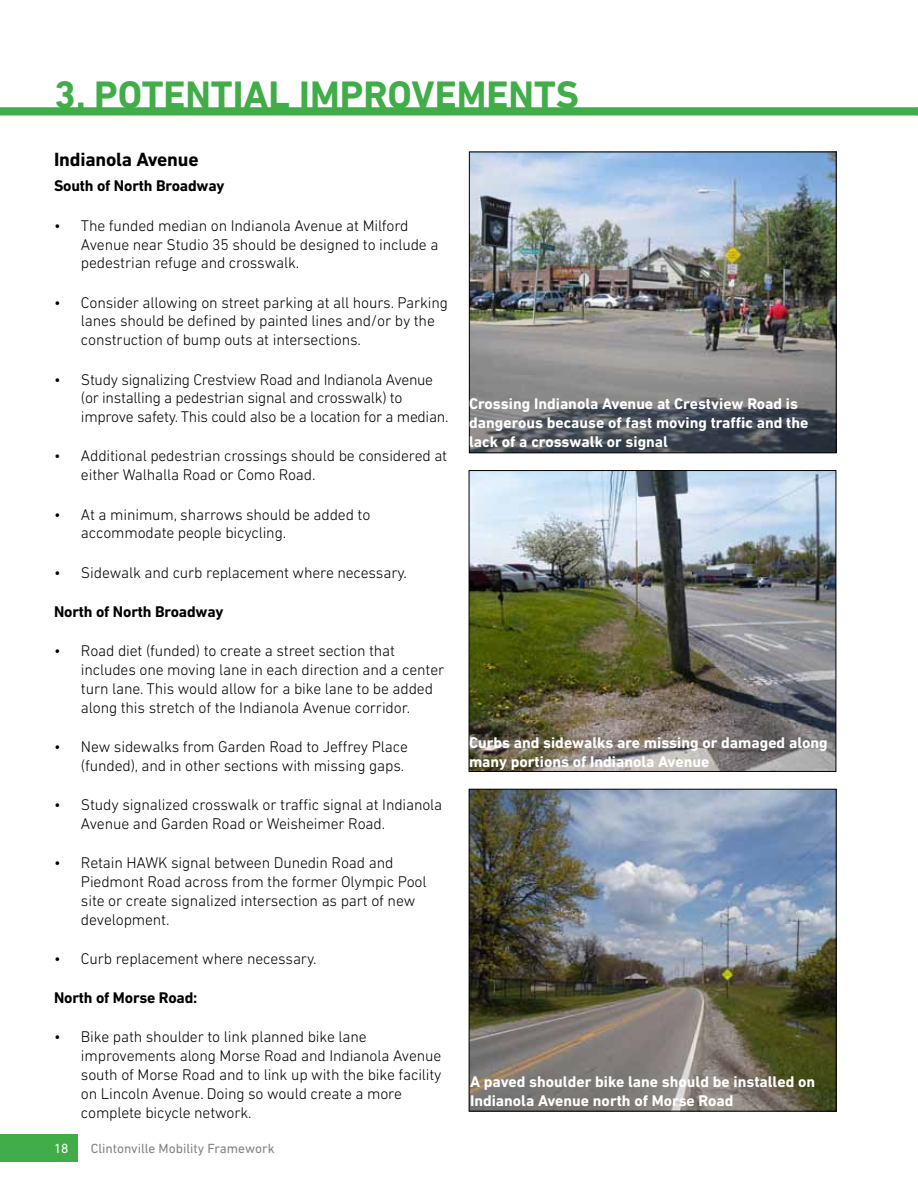
<style>
.page{position:relative;width:918px;height:1188px;background:#fff}
.page>*{position:absolute;margin:0;border:0;box-sizing:border-box;transform-origin:0 0}
.t1{font:700 39px "DIN Next LT Pro";color:#41ad49}
.t2{font:700 19.5px "DIN Next LT Pro";letter-spacing:-.01em;color:#000}
.t3{font:300 15.75px/18.9px "DIN Next LT Pro";letter-spacing:-.01em;color:#000}
.t4{font:700 15.75px/18.9px "DIN Next LT Pro";color:#fff}
.t5{font:700 15.75px "DIN Next LT Pro";letter-spacing:-.01em;color:#000}
.t6{font:13.5px "DIN Next LT Pro";color:#808285}
.t7{font:13.5px "DIN Next LT Pro";color:#fff}
</style>
<div class="page">
<div style="left:0;top:1134px;width:78px;height:28px;background:#41ad49"></div>
<div style="left:0;top:108px;width:918px;height:7px;background:#41ad49"></div>
<div style="left:0;top:107px;width:918px;height:9px;border:2px solid #41ad49"></div>
<img style="left:471px;top:472px;width:363px;height:298px">
<div style="left:469px;top:470px;width:367px;height:302px;border:1px solid #000"></div>
<img style="left:471px;top:791px;width:363px;height:318px">
<div style="left:469px;top:789px;width:367px;height:322px;border:1px solid #000"></div>
<img style="left:471px;top:154px;width:363px;height:297px">
<div style="left:469px;top:152px;width:367px;height:301px;border:1px solid #000"></div>
<h1 class="t1" style="left:54px;top:72px;width:527px">3. POTENTIAL IMPROVEMENTS</h1>
<p class="t2" style="left:54px;top:148px;width:146px">Indianola Avenue</p>
<p class="t5" style="left:54px;top:177px;width:172px">South of North Broadway</p>
<p class="t3" style="left:81px;top:216px;width:359px;text-indent:-27px">• The funded median on Indianola Avenue at Milford<br>Avenue near Studio 35 should be designed to include a pedestrian refuge and crosswalk.</p>
<p class="t3" style="left:81px;top:293px;width:369px;text-indent:-27px">• Consider allowing on street parking at all hours. Parking lanes should be defined by painted lines and/or by the construction of bump outs at intersections.</p>
<p class="t3" style="left:81px;top:370px;width:369px;text-indent:-27px">• Study signalizing Crestview Road and Indianola Avenue (or installing a pedestrian signal and crosswalk) to improve safety. This could also be a location for a median.</p>
<p class="t3" style="left:81px;top:447px;width:368px;text-indent:-27px">• Additional pedestrian crossings should be considered at either Walhalla Road or Como Road.</p>
<p class="t3" style="left:81px;top:505px;width:291px;text-indent:-27px">• At a minimum, sharrows should be added to accommodate people bicycling.</p>
<p class="t3" style="left:54px;top:563px;width:355px">• Sidewalk and curb replacement where necessary.</p>
<p class="t5" style="left:54px;top:602px;width:171px">North of North Broadway</p>
<p class="t3" style="left:81px;top:641px;width:365px;text-indent:-27px">• Road diet (funded) to create a street section that includes one moving lane in each direction and a center turn lane. This would allow for a bike lane to be added along this stretch of the Indianola Avenue corridor.</p>
<p class="t3" style="left:54px;top:737px;width:355px;text-align:right">• New sidewalks from Garden Road to Jeffrey Place (funded), and in other sections with missing gaps.</p>
<p class="t3" style="left:81px;top:795px;width:363px;text-indent:-27px">• Study signalized crosswalk or traffic signal at Indianola<br>Avenue and Garden Road or Weisheimer Road.</p>
<p class="t3" style="left:81px;top:853px;width:347px;text-indent:-27px">• Retain HAWK signal between Dunedin Road and Piedmont Road across from the former Olympic Pool site or create signalized intersection as part of new development.</p>
<p class="t3" style="left:54px;top:949px;width:264px">• Curb replacement where necessary.</p>
<p class="t5" style="left:54px;top:988px;width:145px">North of Morse Road:</p>
<p class="t3" style="left:81px;top:1027px;width:362px;text-indent:-27px">• Bike path shoulder to link planned bike lane improvements along Morse Road and Indianola Avenue south of Morse Road and to link up with the bike facility on Lincoln Avenue. Doing so would create a more complete bicycle network.</p>
<p class="t7" style="left:54px;top:1141px;width:16px">18</p>
<p class="t6" style="left:91px;top:1141px;width:185px">Clintonville Mobility Framework</p>
<p class="t4" style="left:469px;top:394px;width:341px">Crossing Indianola Avenue at Crestview Road is dangerous because of fast moving traffic and the lack of a crosswalk or signal</p>
<p class="t4" style="left:469px;top:733px;width:360px">Curbs and sidewalks are missing or damaged along many portions of Indianola Avenue</p>
<p class="t4" style="left:470px;top:1072px;width:347px">A paved shoulder bike lane should be installed on<br>Indianola Avenue north of Morse Road</p>
</div>
